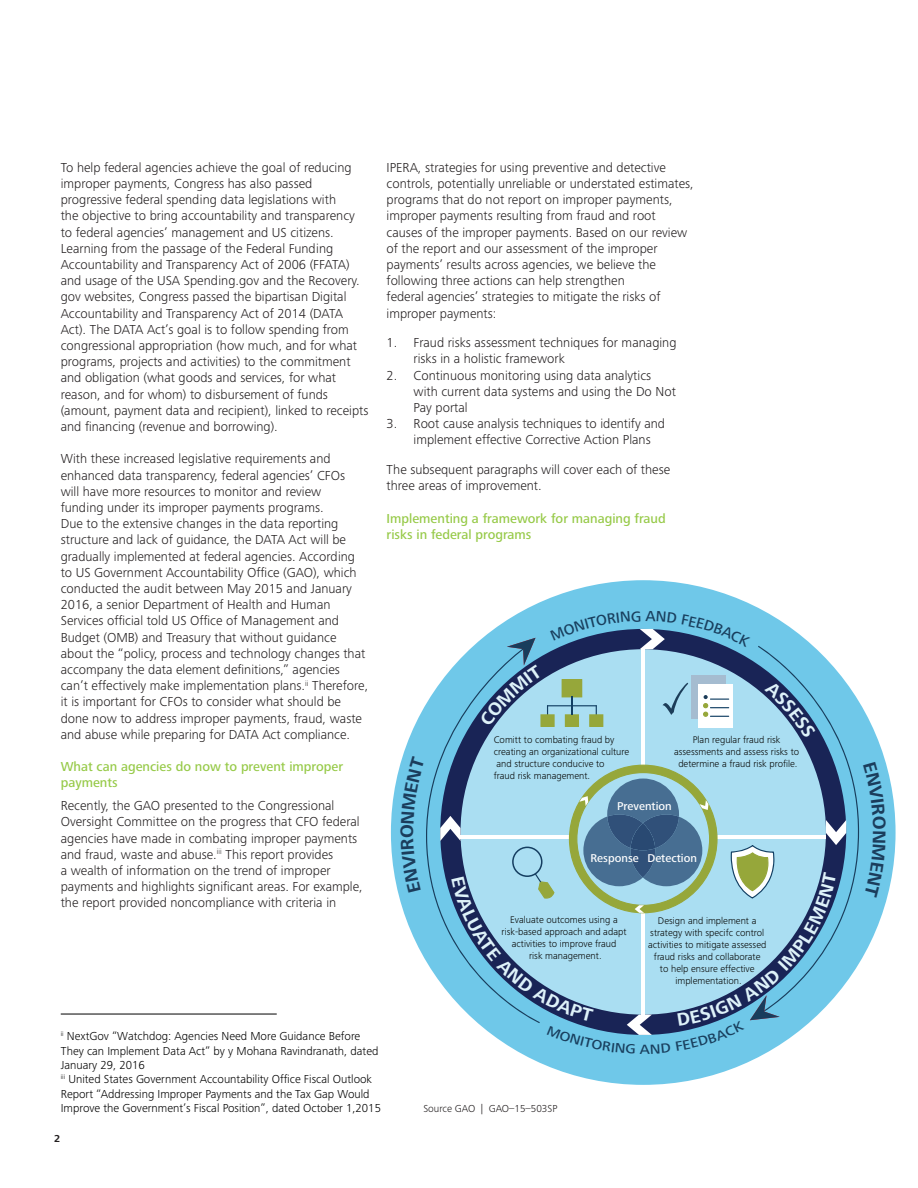
<style>
.page{position:relative;width:918px;height:1188px;background:#fff}
.page>*{position:absolute;margin:0;border:0;box-sizing:border-box;transform-origin:0 0}
.t1{font:700 18.75px "Frutiger Next Pro";color:#1b3d5c}
.t2{font:300 13.5px/16.2px "Frutiger Next Pro";color:#231f20}
.t3{font:500 13.5px/16.2px "Frutiger Next Pro";color:#97ca49}
.t4{font:300 12px/14.4px "Frutiger Next Pro";color:#000}
.t5{font:500 11.7px "Frutiger Next Pro";color:#fff}
.t6{font:300 10.5px "Frutiger Next Pro";color:#231f20}
.Caption_head__footno{font:700 10.5px "Frutiger Next Pro";color:#231f20}
.t7{font:300 10.05px/12px "Frutiger Next Pro";color:#040503;text-align:center}
</style>
<div class="page">
<div style="left:391px;top:580px;width:505px;height:505px;background:#6fc8e9;border-radius:50%"></div>
<hr style="left:61px;top:1014px;width:216px;height:1px;background:#000">
<svg style="left:401px;top:611px;width:485px;height:443px"></svg>
<p class="t2" style="left:61px;top:159px;width:309px">To help federal agencies achieve the goal of reducing improper payments, Congress has also passed progressive federal spending data legislations with<br>the objective to bring accountability and transparency to federal agencies’ management and US citizens.<br>Learning from the passage of the Federal Funding Accountability and Transparency Act of 2006 (FFATA) and usage of the USA Spending.gov and the Recovery. gov websites, Congress passed the bipartisan Digital Accountability and Transparency Act of 2014 (DATA Act). The DATA Act’s goal is to follow spending from congressional appropriation (how much, and for what programs, projects and activities) to the commitment and obligation (what goods and services, for what reason, and for whom) to disbursement of funds (amount, payment data and recipient), linked to receipts and financing (revenue and borrowing).</p>
<p class="t2" style="left:61px;top:451px;width:309px">With these increased legislative requirements and enhanced data transparency, federal agencies’ CFOs<br>will have more resources to monitor and review<br>funding under its improper payments programs.<br>Due to the extensive changes in the data reporting structure and lack of guidance, the DATA Act will be gradually implemented at federal agencies. According to US Government Accountability Office (GAO), which conducted the audit between May 2015 and January 2016, a senior Department of Health and Human Services official told US Office of Management and Budget (OMB) and Treasury that without guidance about the “policy, process and technology changes that accompany the data element definitions,” agencies can’t effectively make implementation plans.<sup>ii</sup> Therefore, it is important for CFOs to consider what should be done now to address improper payments, fraud, waste and abuse while preparing for DATA Act compliance.</p>
<p class="t3" style="left:61px;top:759px;width:284px">What can agencies do now to prevent improper payments</p>
<p class="t2" style="left:61px;top:798px;width:304px">Recently, the GAO presented to the Congressional Oversight Committee on the progress that CFO federal agencies have made in combating improper payments and fraud, waste and abuse.<sup>iii</sup> This report provides<br>a wealth of information on the trend of improper payments and highlights significant areas. For example, the report provided noncompliance with criteria in</p>
<p class="t2" style="left:387px;top:159px;width:309px">IPERA, strategies for using preventive and detective controls, potentially unreliable or understated estimates, programs that do not report on improper payments, improper payments resulting from fraud and root causes of the improper payments. Based on our review of the report and our assessment of the improper payments’ results across agencies, we believe the following three actions can help strengthen<br>federal agencies’ strategies to mitigate the risks of improper payments:</p>
<p class="t2" style="left:414px;top:335px;width:264px;text-indent:-27px">1. Fraud risks assessment techniques for managing risks in a holistic framework</p>
<p class="t2" style="left:414px;top:367px;width:264px;text-indent:-27px">2. Continuous monitoring using data analytics with current data systems and using the Do Not<br>Pay portal</p>
<p class="t2" style="left:414px;top:416px;width:253px;text-indent:-27px">3. Root cause analysis techniques to identify and implement effective Corrective Action Plans</p>
<p class="t2" style="left:387px;top:462px;width:285px">The subsequent paragraphs will cover each of these three areas of improvement.</p>
<p class="t3" style="left:387px;top:510px;width:281px">Implementing a framework for managing fraud risks in federal programs</p>
<p class="t7" style="left:494px;top:734px;width:137px;text-align:left">Comitt to combating fraud by creating an organizational culture and structure conducive to<br>fraud risk management.</p>
<p class="t7" style="left:674px;top:734px;width:127px">Plan regular fraud risk assessments and assess risks to determine a fraud risk profile.</p>
<p class="t1" style="left:396px;top:838px;width:15px;rotate:-90deg">O</p>
<p class="t5" style="left:617px;top:799px;width:56px">Prevention</p>
<p class="t5" style="left:590px;top:852px;width:108px">Response Detection</p>
<p class="t7" style="left:502px;top:914px;width:126px">Evaluate outcomes using a risk-based approach and adapt activities to improve fraud<br>risk management.</p>
<p class="t7" style="left:648px;top:915px;width:120px">Design and implement a strategy with specifc control activities to mitigate assessed fraud risks and collaborate<br>to help ensure effective implementation.</p>
<p class="t4" style="left:61px;top:1029px;width:319px"><sup>ii</sup> NextGov “Watchdog: Agencies Need More Guidance Before<br>They can Implement Data Act” by y Mohana Ravindranath, dated<br>January 29, 2016</p>
<p class="t4" style="left:61px;top:1072px;width:322px"><sup>iii</sup> United States Government Accountability Office Fiscal Outlook<br>Report “Addressing Improper Payments and the Tax Gap Would<br>Improve the Government’s Fiscal Position”, dated October 1,2015</p>
<p class="Caption_head__footno" style="left:54px;top:1132px;width:8px">2</p>
<p class="t6" style="left:423px;top:1103px;width:136px">Source GAO | GAO–15–503SP</p>
</div>
